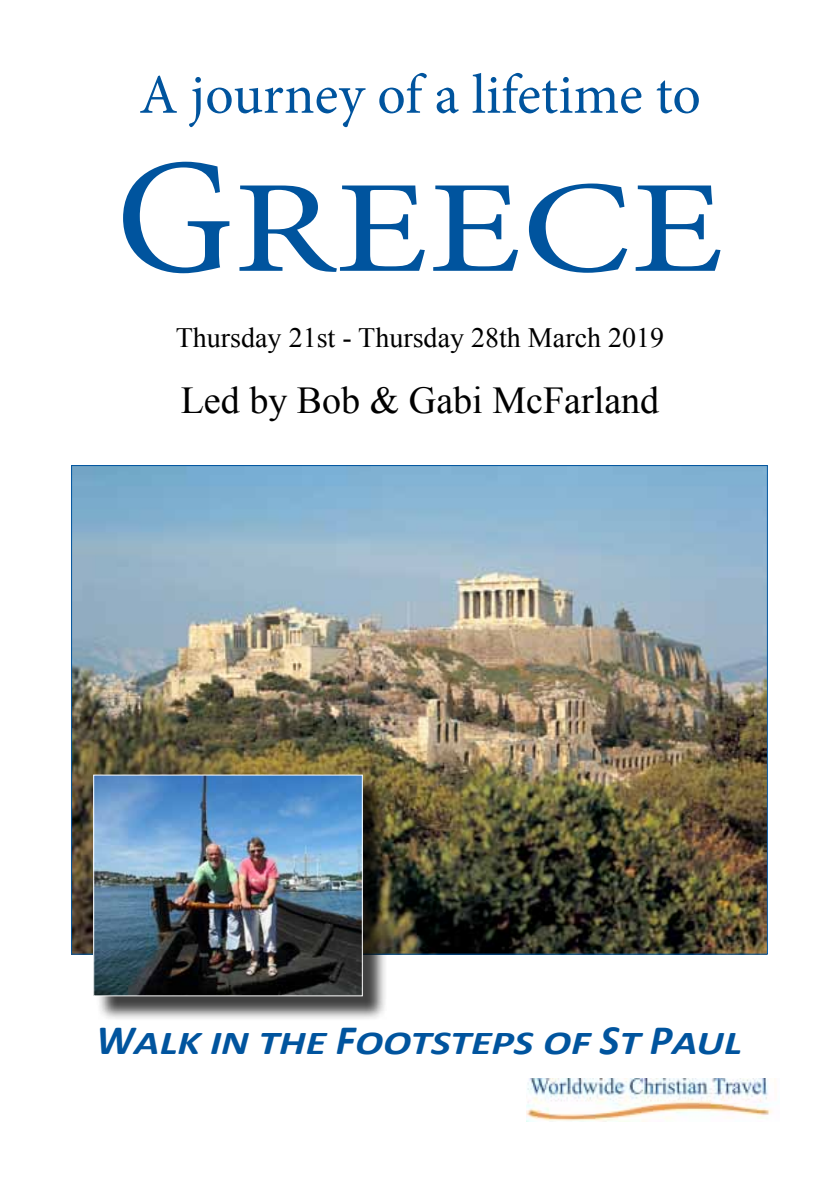
<style>
.page{position:relative;width:840px;height:1191px;background:#fff}
.page>*{position:absolute;margin:0;border:0;box-sizing:border-box;transform-origin:0 0}
.t1{font:131.2px "Minion Pro";color:#00549e;scale:1.25 1}
.t2{font:56px "Minion Pro";color:#00549e}
.t3{font:38px "Times New Roman";color:#000}
.t4{font:italic 700 33.6px "Calibri";color:#00549e;scale:1.25 1}
.t5{font:28px "Times New Roman";color:#000}
.s1{font-size:164px}
.s2{font-size:42px}
</style>
<div class="page">
<img style="left:526px;top:1079px;width:249px;height:42px">
<img style="left:73px;top:467px;width:692px;height:485px">
<div style="left:96px;top:777px;width:292px;height:244px;background:#000;opacity:.75"></div>
<img style="left:95px;top:776px;width:265px;height:218px">
<h2 class="t2" style="left:139px;top:57px;width:563px">A journey of a lifetime to</h2>
<h1 class="t1" style="left:116px;top:141px;width:488px"><span class="s1">G</span>REECE</h1>
<p class="t5" style="left:176px;top:319px;width:489px">Thursday 21st - Thursday 28th March 2019</p>
<h3 class="t3" style="left:180px;top:375px;width:480px">Led by Bob &amp; Gabi McFarland</h3>
<p class="t4" style="left:96px;top:1021px;width:517px"><span class="s2">W</span>ALK IN THE <span class="s2">F</span>OOTSTEPS OF <span class="s2">S</span>T <span class="s2">P</span>AUL</p>
</div>
